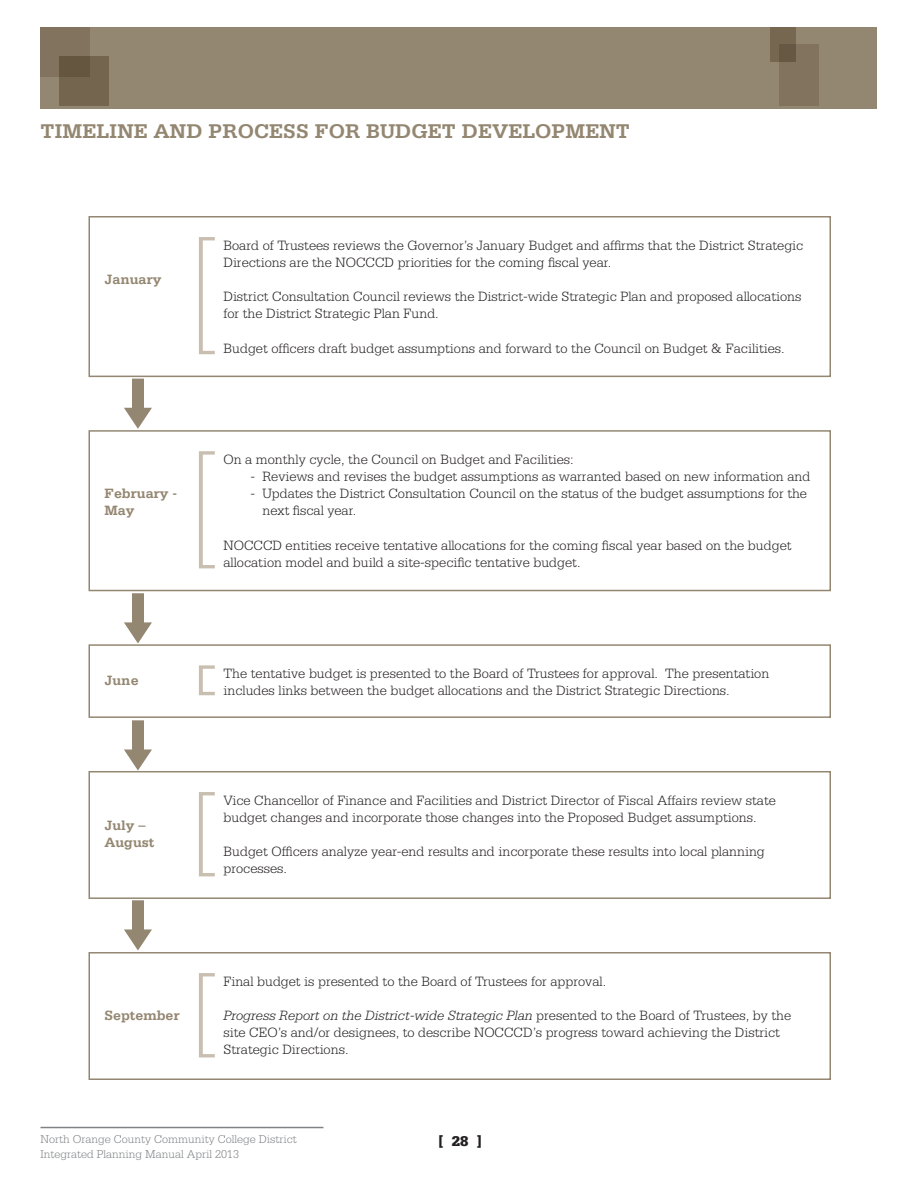
<style>
.page{position:relative;width:918px;height:1188px;background:#fff}
.page>*{position:absolute;margin:0;border:0;box-sizing:border-box;transform-origin:0 0}
.t1{font:700 21px "Serifa";color:#948772}
.t2{font:900 15px "Serifa";color:#231f20}
.t3{font:300 14.25px/17.1px "Serifa";color:#231f20}
.t4{font:700 14.25px/17.1px "Serifa";color:#948772}
.t5{font:300 12px/14.4px "Serifa";color:#808285}
.s1{font-style:italic}
</style>
<div class="page">
<div style="left:40px;top:27px;width:838px;height:82px;background:#948772"></div>
<div style="left:40px;top:27px;width:50px;height:50px;background:#81735e"></div>
<div style="left:59px;top:56px;width:50px;height:50px;background:linear-gradient(to right,#6c5d46,#74654e)"></div>
<div style="left:771px;top:27px;width:25px;height:34px;background:#766751"></div>
<svg style="left:779px;top:44px;width:40px;height:61px;background:#7d6f5a"></svg>
<hr style="left:40px;top:1127px;width:283px;height:1px;background:#808285">
<div style="left:88px;top:216px;width:743px;height:161px;border:2px solid #948772"></div>
<svg style="left:199px;top:237px;width:16px;height:117px"></svg>
<div style="left:88px;top:430px;width:743px;height:161px;border:2px solid #948772"></div>
<svg style="left:199px;top:451px;width:16px;height:117px"></svg>
<div style="left:88px;top:771px;width:743px;height:128px;border:2px solid #948772"></div>
<svg style="left:199px;top:792px;width:16px;height:84px"></svg>
<div style="left:88px;top:952px;width:743px;height:128px;border:2px solid #948772"></div>
<svg style="left:199px;top:973px;width:16px;height:84px"></svg>
<div style="left:88px;top:644px;width:743px;height:74px;border:2px solid #948772"></div>
<svg style="left:199px;top:665px;width:16px;height:30px"></svg>
<div style="left:132px;top:379px;width:12px;height:34px;background:#948772"></div>
<svg style="left:124px;top:408px;width:28px;height:21px"></svg>
<div style="left:132px;top:593px;width:12px;height:35px;background:#948772"></div>
<svg style="left:124px;top:622px;width:28px;height:21px"></svg>
<div style="left:132px;top:900px;width:12px;height:35px;background:#948772"></div>
<svg style="left:124px;top:929px;width:28px;height:22px"></svg>
<div style="left:132px;top:720px;width:12px;height:35px;background:#948772"></div>
<svg style="left:124px;top:750px;width:28px;height:21px"></svg>
<h1 class="t1" style="left:40px;top:118px;width:15px">Tim</h1>
<h1 class="t1" style="left:82px;top:118px;width:471px">eline and Process for Bud get Developm</h1>
<h1 class="t1" style="left:585px;top:118px;width:46px">ent</h1>
<p class="t4" style="left:105px;top:270px;width:59px">January</p>
<p class="t4" style="left:105px;top:484px;width:74px">February -<br>May</p>
<p class="t4" style="left:105px;top:672px;width:36px">June</p>
<p class="t4" style="left:105px;top:816px;width:51px">July –<br>August</p>
<p class="t4" style="left:105px;top:1006px;width:77px">September</p>
<p class="t3" style="left:224px;top:237px;width:581px">Board of Trustees reviews the Governor’s January Budget and affirms that the District Strategic<br>Directions are the NOCCCD priorities for the coming fiscal year.</p>
<p class="t3" style="left:224px;top:288px;width:579px">District Consultation Council reviews the District-wide Strategic Plan and proposed allocations for the District Strategic Plan Fund.</p>
<p class="t3" style="left:224px;top:339px;width:563px">Budget officers draft budget assumptions and forward to the Council on Budget &amp; Facilities.</p>
<p class="t3" style="left:224px;top:451px;width:352px">On a monthly cycle, the Council on Budget and Facilities:</p>
<p class="t3" style="left:251px;top:468px;width:561px">- Reviews and revises the budget assumptions as warranted based on new information and</p>
<p class="t3" style="left:263px;top:485px;width:546px;text-indent:-12px">- Updates the District Consultation Council on the status of the budget assumptions for the next fiscal year.</p>
<p class="t3" style="left:224px;top:536px;width:570px">NOCCCD entities receive tentative allocations for the coming fiscal year based on the budget allocation model and build a site-specific tentative budget.</p>
<p class="t3" style="left:224px;top:665px;width:547px">The tentative budget is presented to the Board of Trustees for approval. The presentation includes links between the budget allocations and the District Strategic Directions.</p>
<p class="t3" style="left:224px;top:792px;width:554px">Vice Chancellor of Finance and Facilities and District Director of Fiscal Affairs review state budget changes and incorporate those changes into the Proposed Budget assumptions.</p>
<p class="t3" style="left:224px;top:843px;width:543px">Budget Officers analyze year-end results and incorporate these results into local planning processes.</p>
<p class="t3" style="left:224px;top:973px;width:384px">Final budget is presented to the Board of Trustees for approval.</p>
<p class="t3" style="left:224px;top:1007px;width:569px"><span class="s1">Progress Report on the District-wide Strategic Plan</span> presented to the Board of Trustees, by the site CEO’s and/or designees, to describe NOCCCD’s progress toward achieving the District<br>Strategic Directions.</p>
<p class="t5" style="left:40px;top:1132px;width:258px">North Orange County Community College District<br>Integrated Planning Manual April 2013</p>
<p class="t2" style="left:438px;top:1132px;width:45px">[ 28 ]</p>
</div>
